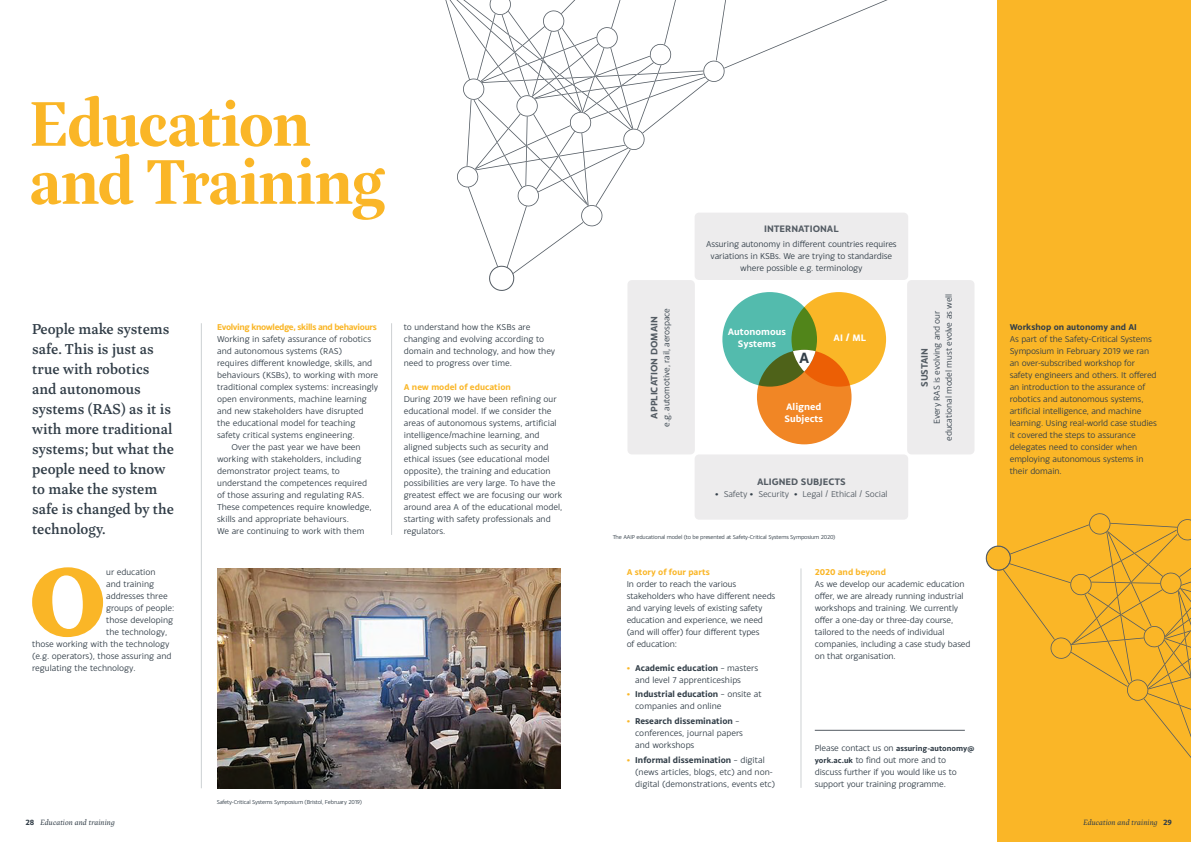
<style>
.page{position:relative;width:1191px;height:842px;background:#fff}
.page>*{position:absolute;margin:0;border:0;box-sizing:border-box;transform-origin:0 0}
.t1{font:900 99.9px "Inka A Text";color:#fab627}
.t2{font:700 66px/58px "Inka A Title";letter-spacing:-.02em;color:#fab627}
.t3{font:700 15.8px "Monsal Gothic";color:#323e48}
.t4{font:500 15px/20px "Inka A Text";color:#323e48}
.t5{font:700 10px "Monsal Gothic";color:#535b63}
.t6{font:700 10px/12px "Monsal Gothic";color:#fff;text-align:center}
.t7{font:9px/12px "Monsal Gothic";letter-spacing:-.01em;color:#323e48}
.t8{font:700 9px "Monsal Gothic";letter-spacing:-.015em;color:#fab627}
.t9{font:700 9px "Monsal Gothic";letter-spacing:-.04em;color:#fab627}
.t10{font:9px "Monsal Gothic";letter-spacing:-.01em;color:#535b63}
.t11{font:700 9px "Monsal Gothic";color:#323e48}
.t12{font:italic 8px "Inka A Text";color:#323e48}
.t13{font:700 8px "Monsal Gothic";color:#323e48}
.t14{font:6px "Monsal Gothic";letter-spacing:-.025em;color:#323e48}
.s1{font-weight:800;color:#323e48}
.s2{font-weight:800;color:#fab627}
.s3{font-weight:700}
.s4{font-weight:400;font-size:9px}
.s5{font-weight:700;font-size:8px}
.s6{font-family:"Monsal Gothic";font-weight:700;font-style:normal}
</style>
<div class="page">
<div style="left:997px;top:0;width:194px;height:842px;background:#fab627"></div>
<svg style="left:445px;top:0;width:442px;height:291px"></svg>
<svg style="left:985px;top:513px;width:206px;height:245px"></svg>
<hr style="left:391px;top:323px;width:1px;height:212px;background:#cdd1d3">
<hr style="left:800px;top:568px;width:1px;height:220px;background:#cdd1d3">
<hr style="left:201px;top:323px;width:1px;height:465px;background:#cdd1d3">
<hr style="left:814px;top:730px;width:150px;height:1px;background:#535b63">
<div style="left:722px;top:292px;width:95px;height:95px;background:#53bbad;border-radius:50%"></div>
<svg style="left:791px;top:292px;width:95px;height:95px;background:#e1af26"></svg>
<svg style="left:757px;top:350px;width:94px;height:94px;background:#da7c1f"></svg>
<div style="left:694px;top:213px;width:214px;height:67px;background:#edeced;border-radius:4px"></div>
<div style="left:694px;top:454px;width:214px;height:66px;background:#edeced;border-radius:4px"></div>
<div style="left:907px;top:280px;width:67px;height:174px;background:#edeced;border-radius:4px"></div>
<div style="left:627px;top:280px;width:68px;height:174px;background:#edeced;border-radius:4px"></div>
<svg style="left:793px;top:350px;width:22px;height:22px"></svg>
<img style="left:217px;top:568px;width:344px;height:220px">
<h2 class="t2" style="left:29px;top:95px;width:357px">Education and Training</h2>
<h3 class="t4" style="left:32px;top:319px;width:143px">People make systems safe. This is just as true with robotics and autonomous systems (RAS) as it is with more traditional systems; but what the people need to know to make the system safe is changed by the technology.</h3>
<h1 class="t1" style="left:29px;top:542px;width:79px">O</h1>
<p class="t7" style="left:106px;top:566px;width:51px">ur education</p>
<p class="t7" style="left:106px;top:578px;width:49px">and training</p>
<p class="t7" style="left:106px;top:590px;width:63px">addresses three</p>
<p class="t7" style="left:106px;top:602px;width:70px">groups of people:</p>
<p class="t7" style="left:106px;top:614px;width:68px">those developing</p>
<p class="t7" style="left:106px;top:626px;width:63px">the technology,</p>
<p class="t7" style="left:32px;top:638px;width:139px">those working with the technology</p>
<p class="t7" style="left:32px;top:650px;width:141px">(e.g. operators), those assuring and</p>
<p class="t7" style="left:32px;top:662px;width:105px">regulating the technology.</p>
<p class="t9" style="left:217px;top:321px;width:161px">Evolving knowledge, skills and behaviours</p>
<p class="t7" style="left:217px;top:333px;width:156px">Working in safety assurance of robotics</p>
<p class="t7" style="left:217px;top:345px;width:126px">and autonomous systems (RAS)</p>
<p class="t7" style="left:217px;top:357px;width:157px">requires different knowledge, skills, and</p>
<p class="t7" style="left:217px;top:369px;width:163px">behaviours (KSBs), to working with more</p>
<p class="t7" style="left:217px;top:381px;width:163px">traditional complex systems: increasingly</p>
<p class="t7" style="left:217px;top:393px;width:151px">open environments, machine learning</p>
<p class="t7" style="left:217px;top:405px;width:148px">and new stakeholders have disrupted</p>
<p class="t7" style="left:217px;top:417px;width:140px">the educational model for teaching</p>
<p class="t7" style="left:217px;top:429px;width:139px">safety critical systems engineering.</p>
<p class="t7" style="left:231px;top:441px;width:131px">Over the past year we have been</p>
<p class="t7" style="left:217px;top:453px;width:146px">working with stakeholders, including</p>
<p class="t7" style="left:217px;top:465px;width:124px">demonstrator project teams, to</p>
<p class="t7" style="left:217px;top:477px;width:152px">understand the competences required</p>
<p class="t7" style="left:217px;top:489px;width:149px">of those assuring and regulating RAS.</p>
<p class="t7" style="left:217px;top:501px;width:156px">These competences require knowledge,</p>
<p class="t7" style="left:217px;top:513px;width:133px">skills and appropriate behaviours.</p>
<p class="t7" style="left:217px;top:525px;width:149px">We are continuing to work with them</p>
<p class="t7" style="left:404px;top:321px;width:153px">to understand how the KSBs are changing and evolving according to domain and technology, and how they need to progress over time.</p>
<p class="t8" style="left:404px;top:381px;width:109px">A new model of education</p>
<p class="t7" style="left:404px;top:393px;width:160px">During 2019 we have been refining our educational model. If we consider the areas of autonomous systems, artificial intelligence/machine learning, and aligned subjects such as security and ethical issues (see educational model opposite), the training and education possibilities are very large. To have the greatest effect we are focusing our work around area A of the educational model, starting with safety professionals and regulators.</p>
<p class="t14" style="left:217px;top:798px;width:147px">Safety-Critical Systems Symposium (Bristol, February 2019)</p>
<p class="t5" style="left:647px;top:419px;width:104px;rotate:-90deg">APPLICATION DOMAIN</p>
<p class="t7" style="left:660px;top:427px;width:121px;rotate:-90deg">e.g. automotive, rail, aerospace</p>
<p class="t5" style="left:764px;top:222px;width:76px">INTERNATIONAL</p>
<p class="t7" style="left:706px;top:237px;width:192px;text-align:center">Assuring autonomy in different countries requires variations in KSBs. We are trying to standardise where possible e.g. terminology</p>
<p class="t6" style="left:728px;top:325px;width:60px">Autonomous<br>Systems</p>
<p class="t6" style="left:833px;top:331px;width:34px">AI / ML</p>
<h3 class="t3" style="left:799px;top:348px;width:12px">A</h3>
<p class="t6" style="left:784px;top:400px;width:40px;text-align:left">Aligned<br>Subjects</p>
<p class="t5" style="left:757px;top:475px;width:90px">ALIGNED SUBJECTS</p>
<p class="t10" style="left:715px;top:489px;width:174px"><span class="s1">•</span> Safety <span class="s1">•</span> Security <span class="s1">•</span> Legal / Ethical / Social</p>
<p class="t14" style="left:612px;top:534px;width:224px">The AAIP educational model (to be presented at Safety-Critical Systems Symposium 2020)</p>
<p class="t7" style="left:930px;top:441px;width:149px;text-align:center;rotate:-90deg">Every RAS is evolving and our educational model must evolve as well</p>
<p class="t5" style="left:918px;top:387px;width:41px;rotate:-90deg">SUSTAIN</p>
<p class="t8" style="left:626px;top:566px;width:85px">A story of four parts</p>
<p class="t7" style="left:626px;top:578px;width:150px">In order to reach the various stakeholders who have different needs and varying levels of existing safety education and experience, we need (and will offer) four different types<br>of education:</p>
<p class="t7" style="left:635px;top:661px;width:124px;text-indent:-8px"><span class="s2">•</span> <span class="s3">Academic education</span> – masters and level 7 apprenticeships</p>
<p class="t7" style="left:635px;top:688px;width:128px;text-indent:-8px"><span class="s2">•</span> <span class="s3">Industrial education</span> – onsite at companies and online</p>
<p class="t7" style="left:635px;top:715px;width:109px;text-indent:-8px"><span class="s2">•</span> <span class="s3">Research dissemination</span> – conferences, journal papers and workshops</p>
<p class="t7" style="left:635px;top:754px;width:141px;text-indent:-8px"><span class="s2">•</span> <span class="s3">Informal dissemination</span> – digital (news articles, blogs, etc) and non&shy;digital (demonstrations, events etc)</p>
<p class="t8" style="left:814px;top:566px;width:73px">2020 and beyond</p>
<p class="t7" style="left:814px;top:578px;width:157px">As we develop our academic education offer, we are already running industrial workshops and training. We currently offer a one-day or three-day course, tailored to the needs of individual companies, including a case study based on that organisation.</p>
<p class="t13" style="left:814px;top:744px;width:161px"><span class="s4">Please contact us on</span> assuring-autonomy@</p>
<p class="t7" style="left:814px;top:754px;width:143px"><span class="s5">york.ac.uk</span> to find out more and to discuss further if you would like us to support your training programme.</p>
<p class="t11" style="left:1009px;top:321px;width:129px">Workshop on autonomy and AI</p>
<p class="t7" style="left:1009px;top:333px;width:149px">As part of the Safety-Critical Systems Symposium in February 2019 we ran an over-subscribed workshop for safety engineers and others. It offered an introduction to the assurance of robotics and autonomous systems, artificial intelligence, and machine learning. Using real-world case studies it covered the steps to assurance delegates need to consider when employing autonomous systems in their domain.</p>
<p class="t12" style="left:26px;top:818px;width:91px"><span class="s6">28</span> Education and training</p>
<p class="t12" style="left:1083px;top:818px;width:90px">Education and training <span class="s6">29</span></p>
</div>
